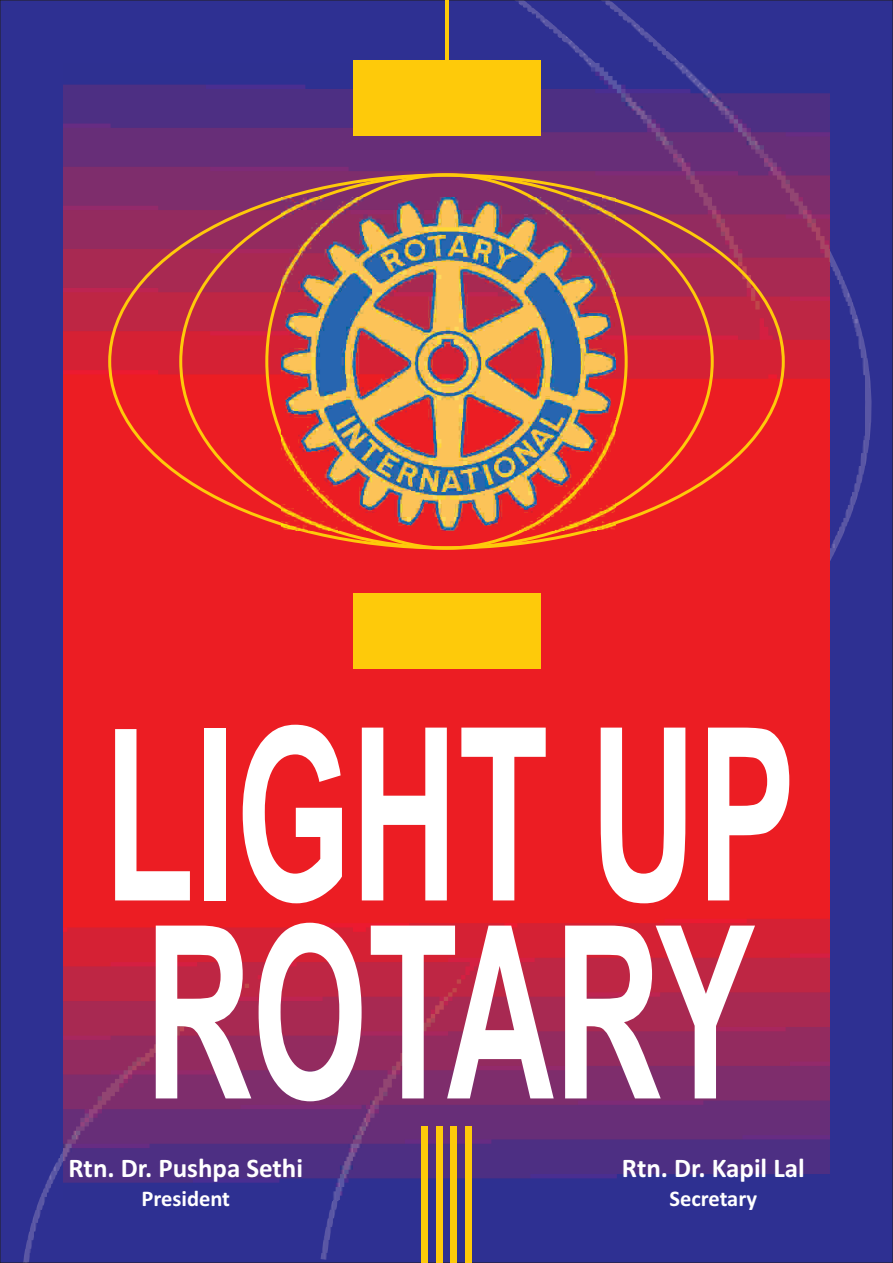
<style>
.page{position:relative;width:893px;height:1263px;background:#2e3092}
.page>*{position:absolute;margin:0;border:0;box-sizing:border-box;transform-origin:0 0}
.t1{font:700 241.35px/198px "Arial";color:#fff;scale:.61 1}
.t2{font:700 27px "Calibri";color:#fff}
.t3{font:700 22.5px "Calibri";color:#fff}
</style>
<div class="page">
<img style="left:321px;top:2px;width:550px;height:1258px">
<img style="left:64px;top:713px;width:765px;height:486px">
<img style="left:64px;top:64px;width:765px;height:649px">
<hr style="left:445px;top:0;width:3px;height:93px;background:#feca0a">
<div style="left:353px;top:61px;width:187px;height:75px;background:#feca0a"></div>
<div style="left:353px;top:594px;width:187px;height:75px;background:#feca0a"></div>
<div style="left:421px;top:1126px;width:7px;height:137px;background:#feca0a"></div>
<div style="left:436px;top:1126px;width:6px;height:137px;background:#feca0a"></div>
<div style="left:451px;top:1126px;width:6px;height:137px;background:#feca0a"></div>
<div style="left:465px;top:1126px;width:7px;height:137px;background:#feca0a"></div>
<img style="left:282px;top:197px;width:333px;height:333px">
<h1 class="t1" style="left:104px;top:739px;width:1137px">LIGHT UP<br>ROTARY</h1>
<p class="t2" style="left:68px;top:1157px;width:236px">Rtn. Dr. Pushpa Sethi</p>
<p class="t3" style="left:141px;top:1189px;width:90px">President</p>
<p class="t2" style="left:622px;top:1157px;width:184px">Rtn. Dr. Kapil Lal</p>
<p class="t3" style="left:669px;top:1189px;width:89px">Secretary</p>
</div>
